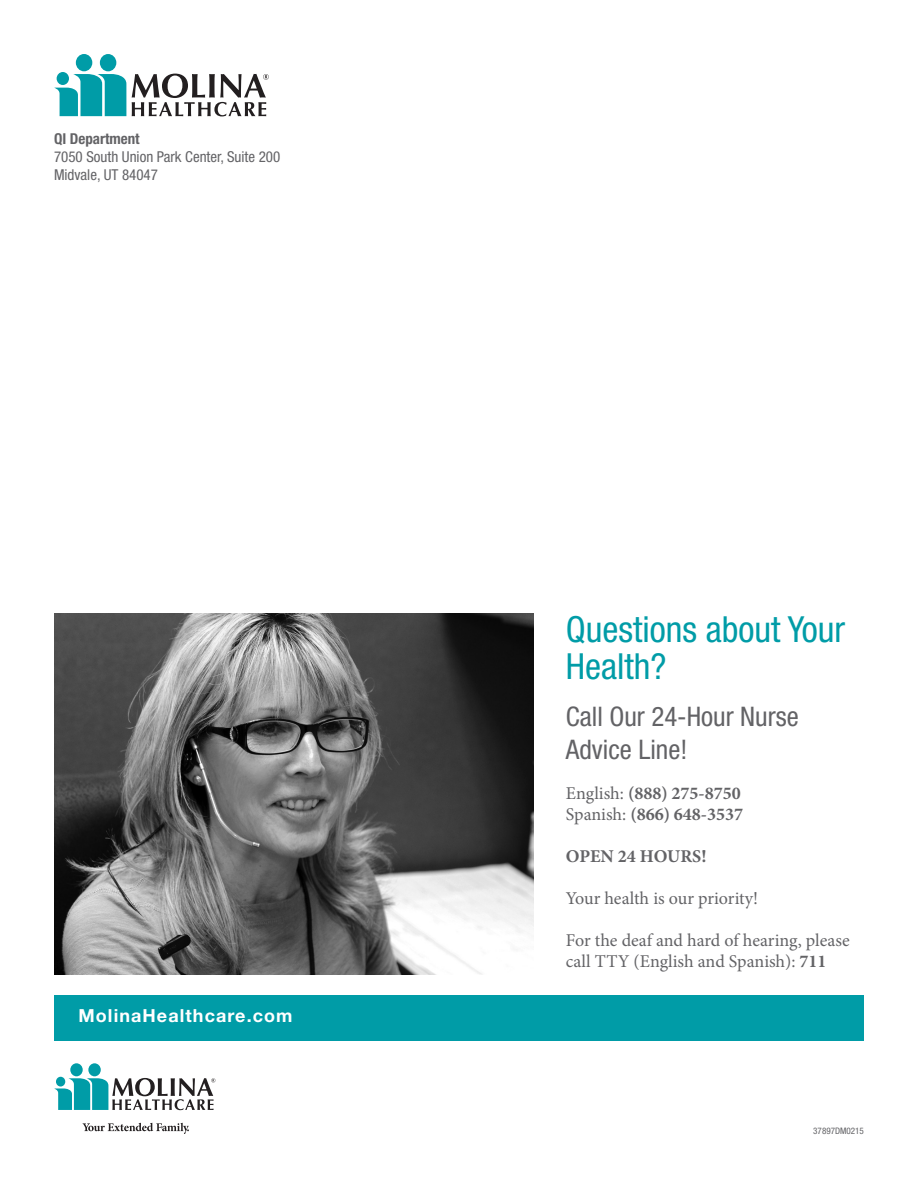
<style>
.page{position:relative;width:918px;height:1188px;background:#fff}
.page>*{position:absolute;margin:0;border:0;box-sizing:border-box;transform-origin:0 0}
.t1{font:condensed 36px/37.5px "Helvetica Neue";color:#009ca7}
.t2{font:condensed 27px/33.2px "Helvetica Neue";color:#636366}
.t3{font:18px/21px "Minion Pro";letter-spacing:-.005em;color:#636366}
.t4{font:700 18px/21px "Minion Pro";color:#636366}
.t5{font:700 18px "Helvetica Neue";letter-spacing:.06em;color:#fff}
.t6{font:condensed 15px/18px "Helvetica Neue";color:#636366}
.t7{font:700 condensed 15px "Helvetica Neue";color:#636366}
.t8{font:condensed 9px "Helvetica Neue";color:#636366}
.s1{font-weight:400}
.s2{font-weight:700}
</style>
<div class="page">
<svg style="left:83px;top:1123px;width:106px;height:11px"></svg>
<div style="left:88px;top:1063px;width:13px;height:13px;background:#009ca7;border-radius:50%"></div>
<div style="left:70px;top:1063px;width:13px;height:13px;background:#009ca7;border-radius:50%"></div>
<svg style="left:54px;top:1078px;width:161px;height:32px"></svg>
<div style="left:56px;top:1077px;width:9px;height:10px;background:#009ca7;border-radius:50%"></div>
<div style="left:54px;top:995px;width:810px;height:46px;background:#009ca7"></div>
<img style="left:54px;top:613px;width:480px;height:361px">
<svg style="left:132px;top:74px;width:137px;height:42px"></svg>
<div style="left:100px;top:54px;width:16px;height:17px;background:#009ca7;border-radius:50%"></div>
<div style="left:76px;top:54px;width:16px;height:17px;background:#009ca7;border-radius:50%"></div>
<svg style="left:54px;top:74px;width:72px;height:42px"></svg>
<div style="left:57px;top:72px;width:12px;height:13px;background:#009ca7;border-radius:50%"></div>
<p class="t7" style="left:54px;top:129px;width:87px">QI Department</p>
<p class="t6" style="left:54px;top:147px;width:228px">7050 South Union Park Center, Suite 200<br>Midvale, UT 84047</p>
<p class="t5" style="left:78px;top:1005px;width:216px">MolinaHealthcare.com</p>
<h1 class="t1" style="left:566px;top:610px;width:281px">Questions about Your<br>Health?</h1>
<h2 class="t2" style="left:566px;top:700px;width:234px">Call Our 24-Hour Nurse<br>Advice Line!</h2>
<p class="t4" style="left:566px;top:783px;width:179px"><span class="s1">English:</span> (888) 275-8750<br><span class="s1">Spanish:</span> (866) 648-3537</p>
<p class="t4" style="left:566px;top:846px;width:142px">OPEN 24 HOURS!</p>
<p class="t3" style="left:566px;top:888px;width:194px">Your health is our priority!</p>
<p class="t3" style="left:566px;top:930px;width:285px">For the deaf and hard of hearing, please call TTY (English and Spanish): <span class="s2">711</span></p>
<p class="t8" style="left:813px;top:1125px;width:52px">37897DM0215</p>
</div>
